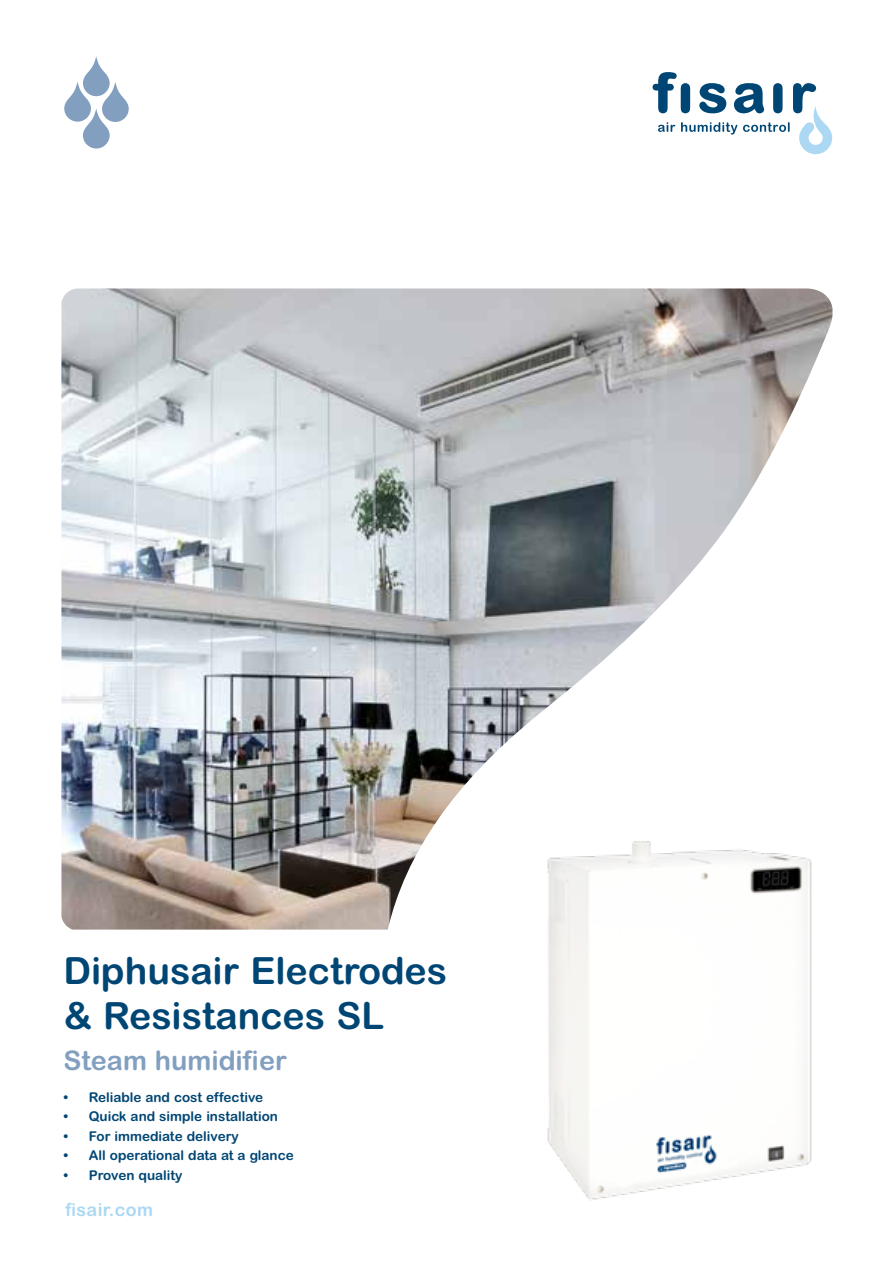
<style>
.page{position:relative;width:893px;height:1263px;background:#fff}
.page>*{position:absolute;margin:0;border:0;box-sizing:border-box;transform-origin:0 0}
.t1{font:700 37.5px/45px "Arial Rounded MT";color:#004674}
.t2{font:700 27px "Arial Rounded MT";color:#829fc0}
.t3{font:700 18px "Arial Rounded MT";letter-spacing:.02em;color:#acd8f3}
.t4{font:700 13.5px "Arial Rounded MT";color:#004674}
</style>
<div class="page">
<svg style="left:652px;top:72px;width:180px;height:82px"></svg>
<svg style="left:64px;top:56px;width:65px;height:93px"></svg>
<img style="left:547px;top:929px;width:265px;height:272px">
<img style="left:61px;top:288px;width:771px;height:641px">
<h1 class="t1" style="left:63px;top:947px;width:385px">Diphusair Electrodes &amp; Resistances SL</h1>
<h2 class="t2" style="left:63px;top:1044px;width:225px">Steam humidifier</h2>
<p class="t4" style="left:63px;top:1089px;width:201px">• Reliable and cost effective</p>
<p class="t4" style="left:63px;top:1108px;width:216px">• Quick and simple installation</p>
<p class="t4" style="left:63px;top:1128px;width:177px">• For immediate delivery</p>
<p class="t4" style="left:63px;top:1147px;width:232px">• All operational data at a glance</p>
<p class="t4" style="left:63px;top:1167px;width:121px">• Proven quality</p>
<h3 class="t3" style="left:65px;top:1199px;width:89px">fisair.com</h3>
</div>
